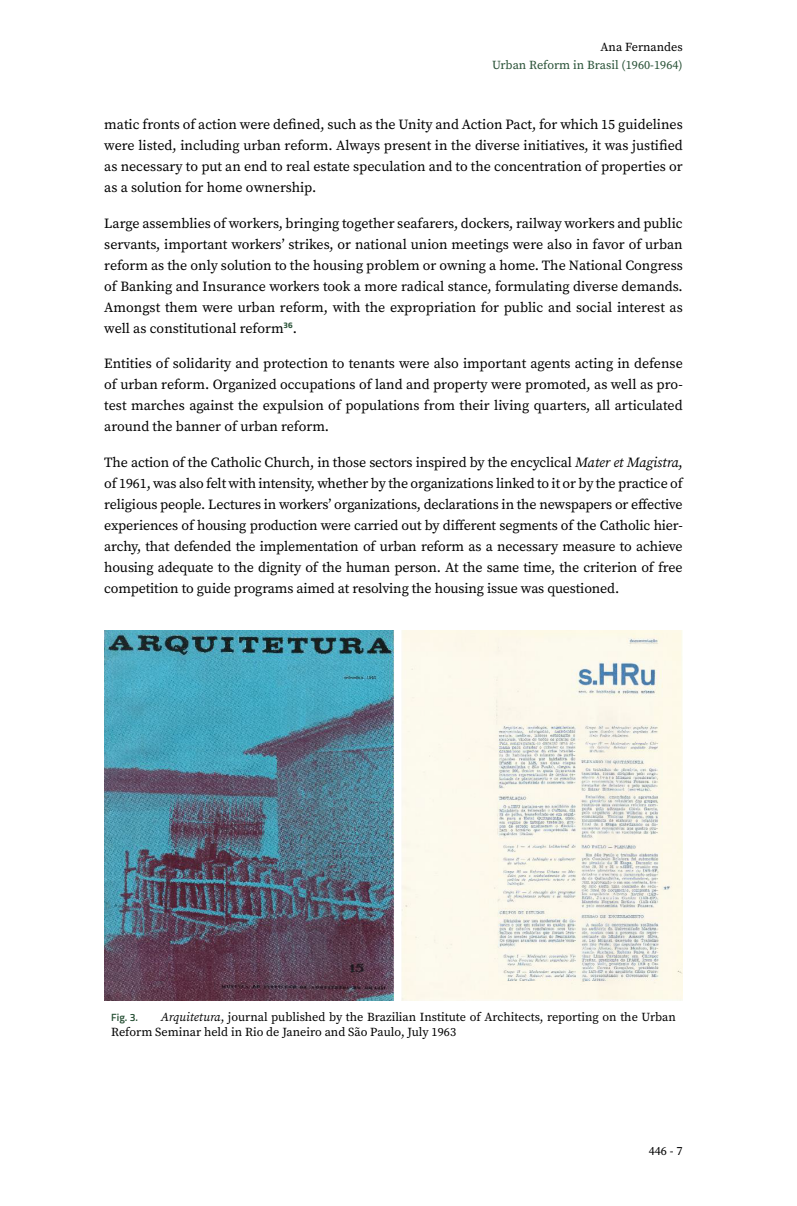
<style>
.page{position:relative;width:797px;height:1206px;background:#fff}
.page>*{position:absolute;margin:0;border:0;box-sizing:border-box;transform-origin:0 0}
.t1{font:14px/21px "Source Serif Pro";color:#000;text-align:justify}
.t2{font:12.25px/14.7px "Source Serif Pro";color:#000}
.t3{font:12.25px "Source Serif Pro";color:#285136}
.t4{font:600 10.5px "Titillium Web";color:#285136}
.s1{font-style:italic}
</style>
<div class="page">
<img style="left:104px;top:630px;width:578px;height:371px">
<p class="t2" style="left:600px;top:40px;width:84px">Ana Fernandes</p>
<p class="t3" style="left:492px;top:56px;width:192px">Urban Reform in Brasil (1960-1964)</p>
<p class="t1" style="left:104px;top:113px;width:579px">matic fronts of action were defined, such as the Unity and Action Pact, for which 15 guidelines were listed, including urban reform. Always present in the diverse initiatives, it was justified as necessary to put an end to real estate speculation and to the concentration of properties or as a solution for home ownership.</p>
<p class="t1" style="left:104px;top:212px;width:579px">Large assemblies of workers, bringing together seafarers, dockers, railway workers and public servants, important workers’ strikes, or national union meetings were also in favor of urban reform as the only solution to the housing problem or owning a home. The National Congress of Banking and Insurance workers took a more radical stance, formulating diverse demands.<br>Amongst them were urban reform, with the expropriation for public and social interest as well as constitutional reform<sup>36</sup>.</p>
<p class="t1" style="left:104px;top:353px;width:579px">Entities of solidarity and protection to tenants were also important agents acting in defense of urban reform. Organized occupations of land and property were promoted, as well as pro&shy;test marches against the expulsion of populations from their living quarters, all articulated around the banner of urban reform.</p>
<p class="t1" style="left:104px;top:452px;width:579px">The action of the Catholic Church, in those sectors inspired by the encyclical <span class="s1">Mater et Magistra</span>, of 1961, was also felt with intensity, whether by the organizations linked to it or by the practice of religious people. Lectures in workers’ organizations, declarations in the newspapers or effective experiences of housing production were carried out by different segments of the Catholic hier&shy;archy, that defended the implementation of urban reform as a necessary measure to achieve housing adequate to the dignity of the human person. At the same time, the criterion of free competition to guide programs aimed at resolving the housing issue was questioned.</p>
<p class="t2" style="left:111px;top:1009px;width:565px;text-indent:50px"><span class="s1">Arquitetura</span>, journal published by the Brazilian Institute of Architects, reporting on the Urban<br>Reform Seminar held in Rio de Janeiro and São Paulo, July 1963</p>
<p class="t4" style="left:111px;top:1009px;width:28px">Fig. 3.</p>
<p class="t2" style="left:648px;top:1143px;width:36px">446 - 7</p>
</div>
